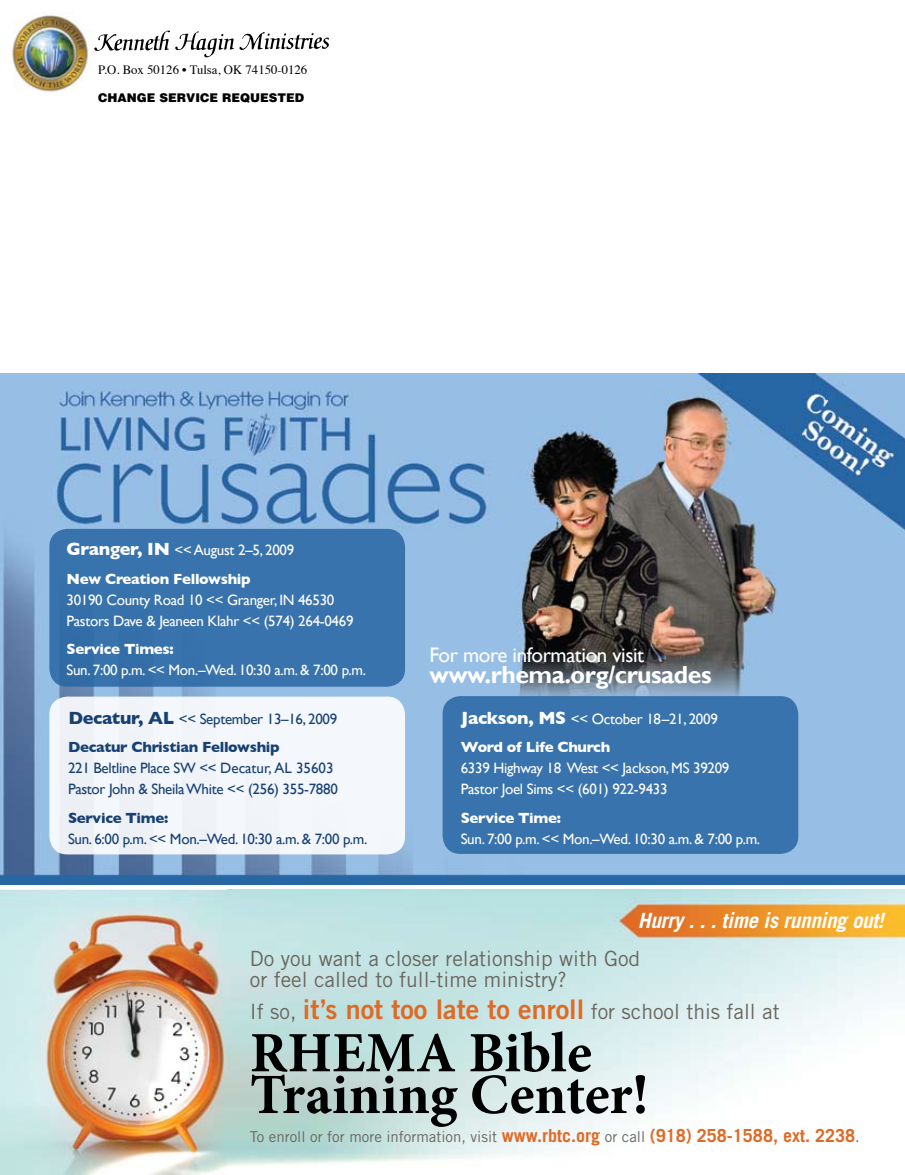
<style>
.page{position:relative;width:905px;height:1175px;background:#fff}
.page>*{position:absolute;margin:0;border:0;box-sizing:border-box;transform-origin:0 0}
.t1{font:700 57px/41.7px "Minion Pro";color:#000}
.t2{font:700 24.75px "Gill Sans";letter-spacing:-.02em;color:#fff}
.t3{font:21px/21px "Trade Gothic";color:#69665e}
.t4{font:italic 700 21px "Trade Gothic";letter-spacing:-.015em;color:#fff}
.t5{font:21px "Gill Sans";letter-spacing:-.02em;color:#fff}
.t6{font:15px/21px "Gill Sans";letter-spacing:-.02em;color:#fff}
.t7{font:15px/21px "Gill Sans";letter-spacing:-.02em;color:#184173}
.t8{font:15px "Trade Gothic";color:#69665e}
.t9{font:700 15px/28.5px "Gill Sans";letter-spacing:-.02em;color:#fff}
.t10{font:700 15px/28.5px "Gill Sans";letter-spacing:-.02em;color:#184173}
.t11{font:12.75px "Times";color:#000}
.t12{font:900 12px "Helvetica";color:#000}
.s1{font-size:18px}
.s2{font-weight:400}
.s3{font-weight:700;font-size:18px}
.s4{font-weight:700}
.s5{font-family:"Trade Gothic Bold Two";font-size:27px;color:#df6a26}
.s6{font-weight:700;font-size:18px;color:#df6a26}
</style>
<div class="page">
<img style="left:0;top:374px;width:904px;height:510px">
<div style="left:49px;top:529px;width:356px;height:157px;background:#3873ad;border-radius:18px"></div>
<div style="left:49px;top:696px;width:356px;height:158px;background:#f4f8fc;border-radius:18px"></div>
<div style="left:442px;top:696px;width:356px;height:158px;background:#3873ad;border-radius:18px"></div>
<img style="left:0;top:889px;width:904px;height:285px">
<img style="left:12px;top:13px;width:79px;height:79px">
<svg style="left:94px;top:31px;width:235px;height:26px"></svg>
<p class="t11" style="left:98px;top:57px;width:210px">P.O. Box 50126 • Tulsa, OK 74150-0126</p>
<p class="t12" style="left:98px;top:90px;width:207px">CHANGE SERVICE REQUESTED</p>
<p class="t9" style="left:66px;top:536px;width:229px"><span class="s1">Granger, IN</span> <span class="s2">&lt;&lt; August 2–5, 2009<br></span>New Creation Fellowship</p>
<p class="t6" style="left:66px;top:589px;width:288px">30190 County Road 10 &lt;&lt; Granger, IN 46530<br>Pastors Dave &amp; Jeaneen Klahr &lt;&lt; (574) 264-0469</p>
<p class="t9" style="left:66px;top:635px;width:109px">Service Times:</p>
<p class="t6" style="left:66px;top:659px;width:301px">Sun. 7:00 p.m. &lt;&lt; Mon.–Wed. 10:30 a.m. &amp; 7:00 p.m.</p>
<p class="t10" style="left:68px;top:704px;width:271px"><span class="s1">Decatur, AL</span> <span class="s2">&lt;&lt; September 13–16, 2009<br></span>Decatur Christian Fellowship</p>
<p class="t7" style="left:68px;top:757px;width:271px">221 Beltline Place SW &lt;&lt; Decatur, AL 35603<br>Pastor John &amp; Sheila White &lt;&lt; (256) 355-7880</p>
<p class="t10" style="left:68px;top:803px;width:102px">Service Time:</p>
<p class="t7" style="left:68px;top:828px;width:301px">Sun. 6:00 p.m. &lt;&lt; Mon.–Wed. 10:30 a.m. &amp; 7:00 p.m.</p>
<h3 class="t5" style="left:429px;top:642px;width:216px">For more information visit</h3>
<h2 class="t2" style="left:429px;top:659px;width:283px">www.rhema.org/crusades</h2>
<p class="t6" style="left:461px;top:704px;width:259px;line-height:28.5px"><span class="s3">Jackson, MS</span> &lt;&lt; October 18–21, 2009<br><span class="s4">Word of Life Church</span></p>
<p class="t6" style="left:461px;top:757px;width:270px">6339 Highway 18 West &lt;&lt; Jackson, MS 39209<br>Pastor Joel Sims &lt;&lt; (601) 922-9433</p>
<p class="t9" style="left:461px;top:803px;width:102px">Service Time:</p>
<p class="t6" style="left:461px;top:828px;width:301px">Sun. 7:00 p.m. &lt;&lt; Mon.–Wed. 10:30 a.m. &amp; 7:00 p.m.</p>
<h3 class="t4" style="left:638px;top:907px;width:247px">Hurry . . . time is running out!</h3>
<h3 class="t3" style="left:250px;top:947px;width:392px">Do you want a closer relationship with God or feel called to full-time ministry?</h3>
<h3 class="t3" style="left:250px;top:1000px;width:531px">If so, <span class="s5">it’s not too late to enroll</span> for school this fall at</h3>
<h1 class="t1" style="left:250px;top:1031px;width:400px">RHEMA Bible<br>Training Center!</h1>
<p class="t8" style="left:250px;top:1127px;width:611px">To enroll or for more information, visit <span class="s6">www.rbtc.org</span> or call <span class="s6">(918) 258-1588, ext. 2238</span>.</p>
</div>
